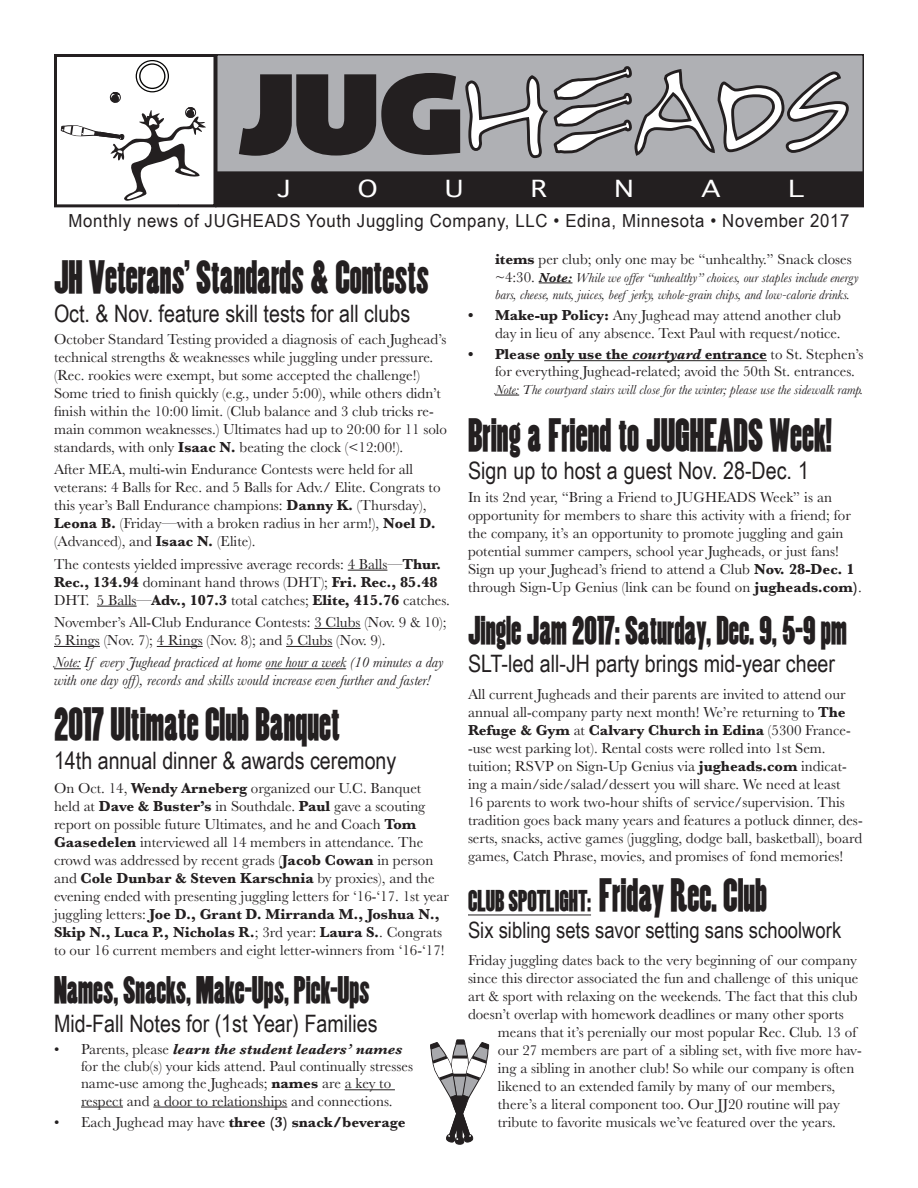
<style>
.page{position:relative;width:918px;height:1188px;background:#fff}
.page>*{position:absolute;margin:0;border:0;box-sizing:border-box;transform-origin:0 0}
.t1{font:700 42px "Copper Canyon WBW Demi";color:#231f20}
.t2{font:700 36px "Copper Canyon WBW Demi";color:#231f20}
.t3{font:700 34.5px "Copper Canyon WBW Demi";color:#231f20}
.t4{font:700 27px "Copper Canyon WBW Demi";color:#231f20}
.t5{font:24px "Arial Narrow";color:#231f20}
.t6{font:22.5px "Arial Narrow";color:#231f20}
.t7{font:22.5px "Geneva";color:#fff;scale:1.2 1}
.t8{font:18px "Arial Narrow";letter-spacing:.03em;color:#231f20;scale:1.14 1}
.t9{font:15px/18px "Baskerville";color:#231f20}
.t10{font:italic 15px/18px "Baskerville";color:#231f20}
.t11{font:700 15px "Baskerville";color:#231f20}
.t12{font:italic 13.5px/17.2px "Baskerville";color:#231f20}
.s1{font-weight:700}
.s2{font-weight:700;font-style:italic}
.s3{font-weight:400}
.s4{font-style:normal;font-size:15px}
.s5{font-size:42px}
</style>
<div class="page">
<hr style="left:348px;top:570px;width:39px;height:1px;background:#231f20">
<hr style="left:97px;top:606px;width:40px;height:1px;background:#231f20">
<hr style="left:314px;top:628px;width:47px;height:1px;background:#231f20">
<hr style="left:54px;top:646px;width:46px;height:1px;background:#231f20">
<hr style="left:157px;top:646px;width:46px;height:1px;background:#231f20">
<hr style="left:286px;top:646px;width:46px;height:1px;background:#231f20">
<svg style="left:54px;top:668px;width:27px;height:1px"></svg>
<hr style="left:266px;top:668px;width:80px;height:1px;background:#231f20">
<hr style="left:345px;top:1089px;width:50px;height:1px;background:#231f20">
<hr style="left:81px;top:1107px;width:42px;height:1px;background:#231f20">
<hr style="left:153px;top:1107px;width:134px;height:1px;background:#231f20">
<hr style="left:539px;top:283px;width:34px;height:1px;background:#231f20">
<hr style="left:544px;top:360px;width:223px;height:1px;background:#231f20">
<svg style="left:495px;top:395px;width:24px;height:1px"></svg>
<hr style="left:468px;top:915px;width:123px;height:1px;background:#231f20">
<div style="left:455px;top:1137px;width:9px;height:8px;border:1px solid #231f20;border-radius:50%"></div>
<svg style="left:430px;top:1040px;width:59px;height:103px"></svg>
<div style="left:217px;top:55px;width:646px;height:135px;background:#afb0b4"></div>
<div style="left:216px;top:54px;width:648px;height:137px;border:2px solid #231f20"></div>
<div style="left:216px;top:172px;width:647px;height:35px;background:#231f20"></div>
<div style="left:215px;top:171px;width:649px;height:36px;border:2px solid #231f20"></div>
<svg style="left:239px;top:66px;width:610px;height:93px"></svg>
<svg style="left:61px;top:60px;width:145px;height:141px"></svg>
<div style="left:54px;top:54px;width:162px;height:153px;border:3px solid #231f20"></div>
<p class="t7" style="left:277px;top:176px;width:13px">J</p>
<p class="t7" style="left:358px;top:176px;width:18px">O</p>
<p class="t7" style="left:445px;top:176px;width:17px">U</p>
<p class="t7" style="left:531px;top:176px;width:15px">R</p>
<p class="t7" style="left:615px;top:176px;width:17px">N</p>
<p class="t7" style="left:701px;top:176px;width:18px">A</p>
<p class="t7" style="left:788px;top:176px;width:15px">L</p>
<p class="t8" style="left:69px;top:208px;width:686px">Monthly news of JUGHEADS Youth Juggling Company, LLC • Edina, Minnesota • November 2017</p>
<p class="t1" style="left:54px;top:254px;width:377px">JH Veterans’ Standards &amp; Contests</p>
<p class="t5" style="left:54px;top:296px;width:358px">Oct. &amp; Nov. feature skill tests for all clubs</p>
<p class="t9" style="left:54px;top:330px;width:395px">October Standard Testing provided a diagnosis of each Jughead’s technical strengths &amp; weaknesses while juggling under pressure. (Rec. rookies were exempt, but some accepted the challenge!)<br>Some tried to finish quickly (e.g., under 5:00), while others didn’t finish within the 10:00 limit. (Club balance and 3 club tricks re&shy;main common weaknesses.) Ultimates had up to 20:00 for 11 solo standards, with only <span class="s1">Isaac N.</span> beating the clock (&lt;12:00!).</p>
<p class="t9" style="left:54px;top:461px;width:388px">After MEA, multi-win Endurance Contests were held for all veterans: 4 Balls for Rec. and 5 Balls for Adv./ Elite. Congrats to this year’s Ball Endurance champions: <span class="s1">Danny K.</span> (Thursday), <span class="s1">Leona B.</span> (Friday—with a broken radius in her arm!), <span class="s1">Noel D. </span>(Advanced), and <span class="s1">Isaac N.</span> (Elite).</p>
<p class="t9" style="left:54px;top:555px;width:398px">The contests yielded impressive average records: 4 Balls—<span class="s1">Thur.<br>Rec., 134.94</span> dominant hand throws (DHT); <span class="s1">Fri. Rec., 85.48<br></span>DHT. 5 Balls—<span class="s1">Adv., 107.3</span> total catches; <span class="s1">Elite, 415.76</span> catches.</p>
<p class="t9" style="left:54px;top:613px;width:394px">November’s All-Club Endurance Contests: 3 Clubs (Nov. 9 &amp; 10);<br>5 Rings (Nov. 7); 4 Rings (Nov. 8); and 5 Clubs (Nov. 9).</p>
<p class="t10" style="left:54px;top:653px;width:391px">Note: If every Jughead practiced at home one hour a week (10 minutes a day with one day off), records and skills would increase even further and faster!</p>
<p class="t1" style="left:54px;top:701px;width:287px">2017 Ultimate Club Banquet</p>
<p class="t5" style="left:54px;top:743px;width:344px">14th annual dinner &amp; awards ceremony</p>
<p class="t9" style="left:54px;top:780px;width:396px">On Oct. 14, <span class="s1">Wendy Arneberg</span> organized our U.C. Banquet held at <span class="s1">Dave &amp; Buster’s</span> in Southdale. <span class="s1">Paul</span> gave a scouting report on possible future Ultimates, and he and Coach <span class="s1">Tom Gaasedelen</span> interviewed all 14 members in attendance. The crowd was addressed by recent grads (<span class="s1">Jacob Cowan</span> in person and <span class="s1">Cole Dunbar &amp; Steven Karschnia</span> by proxies), and the evening ended with presenting juggling letters for ‘16-‘17. 1st year juggling letters: <span class="s1">Joe D., Grant D. Mirranda M., Joshua N., Skip N., Luca P., Nicholas R.</span>; 3rd year: <span class="s1">Laura S.</span>. Congrats to our 16 current members and eight letter-winners from ‘16-‘17!</p>
<p class="t3" style="left:54px;top:972px;width:317px">Names, Snacks, Make-Ups, Pick-Ups</p>
<p class="t5" style="left:54px;top:1006px;width:325px">Mid-Fall Notes for (1st Year) Families</p>
<p class="t9" style="left:81px;top:1041px;width:334px;line-height:17.2px;text-indent:-27px">• Parents, please <span class="s2">learn the student leaders’ names </span>for the club(s) your kids attend. Paul continually stresses name-use among the Jugheads; <span class="s1">names</span> are a key to respect and a door to relationships and connections.</p>
<p class="t11" style="left:54px;top:1112px;width:353px"><span class="s3">• Each Jughead may have</span> three (3) snack/beverage</p>
<p class="t9" style="left:495px;top:251px;width:358px"><span class="s1">items</span> per club; only one may be “unhealthy.” Snack closes</p>
<p class="t12" style="left:495px;top:269px;width:365px"><span class="s4">~4:30.</span> <span class="s1">Note:</span> While we offer “unhealthy” choices, our staples include energy bars, cheese, nuts, juices, beef jerky, whole-grain chips, and low-calorie drinks.</p>
<p class="t9" style="left:468px;top:307px;width:375px;line-height:17.2px;text-align:right"><span class="s1">• Make-up Policy:</span> Any Jughead may attend another club day in lieu of any absence. Text Paul with request/notice.</p>
<p class="t9" style="left:495px;top:346px;width:370px;line-height:17.2px;text-indent:-27px"><span class="s1">• Please only use the</span> <span class="s2">courtyard</span> <span class="s1">entrance</span> to St. Stephen’s for everything Jughead-related; avoid the 50th St. entrances.</p>
<p class="t12" style="left:495px;top:381px;width:370px">Note: The courtyard stairs will close for the winter; please use the sidewalk ramp.</p>
<p class="t1" style="left:468px;top:412px;width:365px">Bring a Friend to JUGHEADS Week!</p>
<p class="t5" style="left:468px;top:453px;width:343px">Sign up to host a guest Nov. 28-Dec. 1</p>
<p class="t9" style="left:468px;top:488px;width:395px">In its 2nd year, “Bring a Friend to JUGHEADS Week” is an opportunity for members to share this activity with a friend; for the company, it’s an opportunity to promote juggling and gain potential summer campers, school year Jugheads, or just fans!<br>Sign up your Jughead’s friend to attend a Club <span class="s1">Nov. 28-Dec. 1 </span>through Sign-Up Genius (link can be found on <span class="s1">jugheads.com)</span>.</p>
<p class="t2" style="left:468px;top:610px;width:380px">Jingle Jam 2017: Saturday, Dec. 9, 5-9 pm</p>
<p class="t5" style="left:468px;top:646px;width:369px">SLT-led all-JH party brings mid-year cheer</p>
<p class="t9" style="left:468px;top:685px;width:396px">All current Jugheads and their parents are invited to attend our annual all-company party next month! We’re returning to <span class="s1">The Refuge &amp; Gym</span> at <span class="s1">Calvary Church in Edina</span> (5300 France--use west parking lot). Rental costs were rolled into 1st Sem. tuition; RSVP on Sign-Up Genius via <span class="s1">jugheads.com</span> indicat&shy;ing a main/side/salad/dessert you will share. We need at least<br>16 parents to work two-hour shifts of service/supervision. This tradition goes back many years and features a potluck dinner, des&shy;serts, snacks, active games (juggling, dodge ball, basketball), board games, Catch Phrase, movies, and promises of fond memories!</p>
<p class="t4" style="left:468px;top:887px;width:301px">CLUB SPOTLIGHT: <span class="s5">Friday Rec. Club</span></p>
<p class="t6" style="left:468px;top:914px;width:375px">Six sibling sets savor setting sans schoolwork</p>
<p class="t9" style="left:468px;top:951px;width:390px">Friday juggling dates back to the very beginning of our company</p>
<p class="t9" style="left:468px;top:969px;width:392px">since this director associated the fun and challenge of this unique</p>
<p class="t9" style="left:468px;top:987px;width:391px">art &amp; sport with relaxing on the weekends. The fact that this club</p>
<p class="t9" style="left:468px;top:1005px;width:377px">doesn’t overlap with homework deadlines or many other sports</p>
<p class="t9" style="left:498px;top:1023px;width:360px">means that it’s perenially our most popular Rec. Club. 13 of</p>
<p class="t9" style="left:498px;top:1041px;width:366px">our 27 members are part of a sibling set, with five more hav-</p>
<p class="t9" style="left:498px;top:1059px;width:358px">ing a sibling in another club! So while our company is often</p>
<p class="t9" style="left:498px;top:1077px;width:339px">likened to an extended family by many of our members,</p>
<p class="t9" style="left:498px;top:1095px;width:344px">there’s a literal component too. Our JJ20 routine will pay</p>
<p class="t9" style="left:498px;top:1113px;width:340px">tribute to favorite musicals we’ve featured over the years.</p>
</div>
